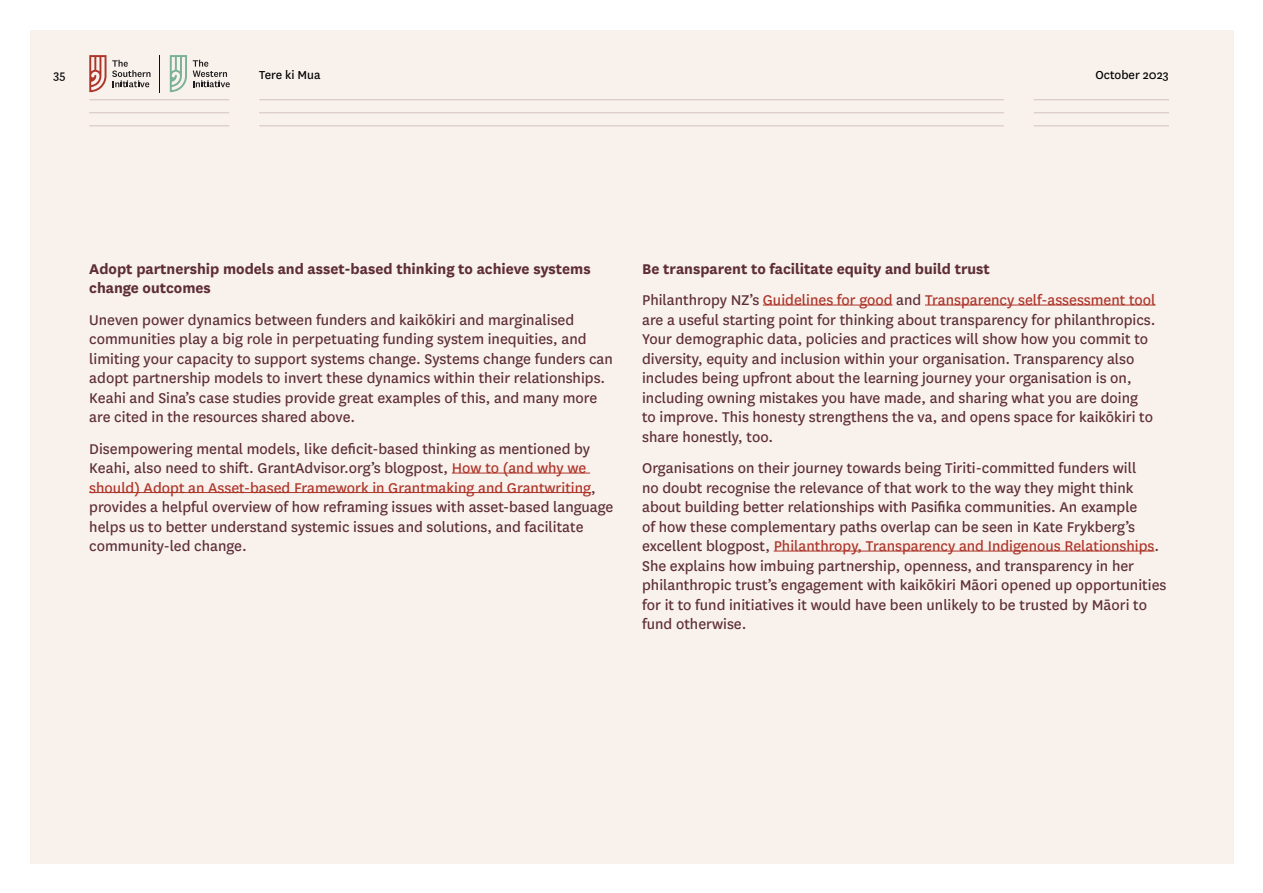
<style>
.page{position:relative;width:1263px;height:893px;background:#fff}
.page>*{position:absolute;margin:0;border:0;box-sizing:border-box;transform-origin:0 0}
.t1{font:16.5px/19.5px "National";color:#5e2e38}
.t2{font:16.5px/31.5px "National";color:#ae352a}
.t3{font:700 16.5px/19.5px "National";color:#5e2e38}
.t4{font:13.5px "National";color:#000}
.s1{color:#ae352a}
.s2{font-weight:700;color:#5e2e38}
.s3{color:#5e2e38}
</style>
<div class="page">
<div style="left:30px;top:30px;width:1203px;height:833px;background:#f8f1ec"></div>
<hr style="left:89px;top:99px;width:140px;height:1px;background:#5e2e38">
<hr style="left:89px;top:112px;width:140px;height:1px;background:#5e2e38">
<hr style="left:89px;top:125px;width:140px;height:1px;background:#5e2e38">
<hr style="left:259px;top:99px;width:745px;height:1px;background:#5e2e38">
<hr style="left:259px;top:112px;width:745px;height:1px;background:#5e2e38">
<hr style="left:259px;top:125px;width:745px;height:1px;background:#5e2e38">
<hr style="left:1034px;top:99px;width:135px;height:1px;background:#5e2e38">
<hr style="left:1034px;top:112px;width:135px;height:1px;background:#5e2e38">
<hr style="left:1034px;top:125px;width:135px;height:1px;background:#5e2e38">
<hr style="left:159px;top:55px;width:1px;height:37px;background:#001030">
<svg style="left:112px;top:60px;width:38px;height:27px"></svg>
<svg style="left:89px;top:55px;width:17px;height:37px"></svg>
<svg style="left:193px;top:60px;width:37px;height:27px"></svg>
<svg style="left:170px;top:55px;width:17px;height:37px"></svg>
<hr style="left:452px;top:473px;width:138px;height:1px;background:#ae352a">
<hr style="left:89px;top:492px;width:502px;height:1px;background:#ae352a">
<hr style="left:763px;top:305px;width:130px;height:1px;background:#ae352a">
<hr style="left:925px;top:305px;width:230px;height:1px;background:#ae352a">
<hr style="left:774px;top:551px;width:380px;height:1px;background:#ae352a">
<p class="t4" style="left:53px;top:66px;width:14px">35</p>
<p class="t4" style="left:259px;top:66px;width:63px">Tere ki Mua</p>
<p class="t4" style="left:1095px;top:66px;width:75px">October 2023</p>
<p class="t3" style="left:89px;top:258px;width:503px">Adopt partnership models and asset-based thinking to achieve systems change outcomes</p>
<p class="t1" style="left:89px;top:309px;width:525px">Uneven power dynamics between funders and kaikōkiri and marginalised communities play a big role in perpetuating funding system inequities, and limiting your capacity to support systems change. Systems change funders can adopt partnership models to invert these dynamics within their relationships.<br>Keahi and Sina’s case studies provide great examples of this, and many more are cited in the resources shared above.</p>
<p class="t1" style="left:89px;top:438px;width:526px">Disempowering mental models, like deficit-based thinking as mentioned by Keahi, also need to shift. GrantAdvisor.org’s blogpost, <span class="s1">How to (and why we should) Adopt an Asset-based Framework in Grantmaking and Grantwriting</span>, provides a helpful overview of how reframing issues with asset-based language helps us to better understand systemic issues and solutions, and facilitate community-led change.</p>
<p class="t2" style="left:642px;top:252px;width:515px"><span class="s2">Be transparent to facilitate equity and build trust<br></span><span class="s3">Philanthropy NZ’s</span> Guidelines for good <span class="s3">and</span> Transparency self-assessment tool</p>
<p class="t1" style="left:642px;top:309px;width:515px">are a useful starting point for thinking about transparency for philanthropics.<br>Your demographic data, policies and practices will show how you commit to diversity, equity and inclusion within your organisation. Transparency also includes being upfront about the learning journey your organisation is on, including owning mistakes you have made, and sharing what you are doing to improve. This honesty strengthens the va, and opens space for kaikōkiri to share honestly, too.</p>
<p class="t1" style="left:642px;top:457px;width:526px">Organisations on their journey towards being Tiriti-committed funders will<br>no doubt recognise the relevance of that work to the way they might think about building better relationships with Pasifika communities. An example<br>of how these complementary paths overlap can be seen in Kate Frykberg’s excellent blogpost, <span class="s1">Philanthropy, Transparency and Indigenous Relationships</span>.<br>She explains how imbuing partnership, openness, and transparency in her philanthropic trust’s engagement with kaikōkiri Māori opened up opportunities for it to fund initiatives it would have been unlikely to be trusted by Māori to fund otherwise.</p>
</div>
